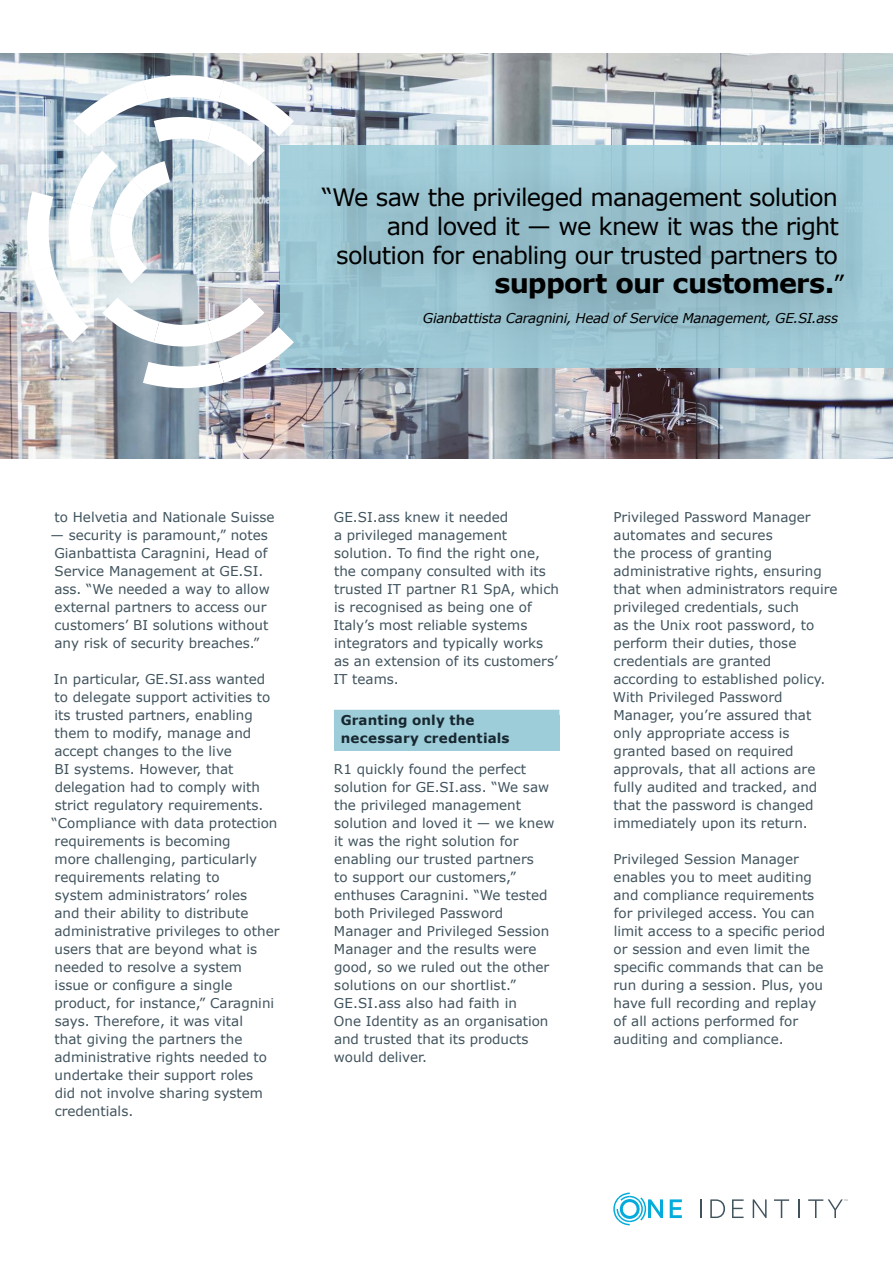
<style>
.page{position:relative;width:893px;height:1263px;background:#fff}
.page>*{position:absolute;margin:0;border:0;box-sizing:border-box;transform-origin:0 0}
.t1{font:700 27px "Verdana";letter-spacing:-.025em;color:#000}
.t2{font:24px/28.8px "Verdana";letter-spacing:-.035em;color:#000;text-align:right}
.t3{font:13.5px/18px "Verdana";color:#40535d}
.t4{font:italic 13.5px "Verdana";letter-spacing:-.025em;color:#000}
.t5{font:700 13.5px/18px "Verdana";letter-spacing:.01em;color:#17272f}
.s1{font-weight:400;font-size:24px}
</style>
<div class="page">
<svg style="left:670px;top:1199px;width:12px;height:19px"></svg>
<svg style="left:700px;top:1199px;width:1px;height:19px"></svg>
<svg style="left:710px;top:1199px;width:15px;height:19px"></svg>
<svg style="left:732px;top:1199px;width:12px;height:19px"></svg>
<svg style="left:753px;top:1199px;width:14px;height:19px"></svg>
<svg style="left:774px;top:1199px;width:15px;height:19px"></svg>
<svg style="left:798px;top:1199px;width:1px;height:19px"></svg>
<svg style="left:613px;top:1192px;width:50px;height:33px"></svg>
<svg style="left:808px;top:1199px;width:39px;height:19px"></svg>
<img style="left:0;top:54px;width:893px;height:405px">
<div style="left:280px;top:145px;width:613px;height:223px;background:#9ecdda"></div>
<div style="left:334px;top:715px;width:225px;height:36px;background:#9ecdda"></div>
<div style="left:334px;top:710px;width:225px;height:22px;background:#9ecdda"></div>
<div style="left:297px;top:159px;width:585px;height:208px;background:#40535d;opacity:.75"></div>
<svg style="left:27px;top:75px;width:267px;height:313px"></svg>
<h2 class="t2" style="left:322px;top:183px;width:519px">“We saw the privileged management solution and loved it — we knew it was the right solution for enabling our trusted partners to</h2>
<h1 class="t1" style="left:494px;top:264px;width:351px">support our customers.<span class="s1">”</span></h1>
<p class="t4" style="left:423px;top:308px;width:417px">Gianbattista Caragnini, Head of Service Management, GE.SI.ass</p>
<p class="t3" style="left:55px;top:508px;width:221px">to Helvetia and Nationale Suisse</p>
<p class="t3" style="left:50px;top:526px;width:221px">— security is paramount,” notes<br>Gianbattista Caragnini, Head of<br>Service Management at GE.SI. ass. “We needed a way to allow external partners to access our customers’ BI solutions without any risk of security breaches.”</p>
<p class="t3" style="left:52px;top:670px;width:229px">In particular, GE.SI.ass wanted to delegate support activities to its trusted partners, enabling them to modify, manage and accept changes to the live<br>BI systems. However, that delegation had to comply with strict regulatory requirements. “Compliance with data protection requirements is becoming<br>more challenging, particularly requirements relating to<br>system administrators’ roles<br>and their ability to distribute administrative privileges to other users that are beyond what is needed to resolve a system<br>issue or configure a single product, for instance,” Caragnini says. Therefore, it was vital<br>that giving the partners the administrative rights needed to undertake their support roles<br>did not involve sharing system credentials.</p>
<p class="t3" style="left:333px;top:508px;width:227px">GE.SI.ass knew it needed<br>a privileged management solution. To find the right one, the company consulted with its trusted IT partner R1 SpA, which is recognised as being one of<br>Italy’s most reliable systems integrators and typically works as an extension of its customers’<br>IT teams.</p>
<p class="t5" style="left:341px;top:711px;width:170px">Granting only the necessary credentials</p>
<p class="t3" style="left:334px;top:760px;width:222px">R1 quickly found the perfect solution for GE.SI.ass. “We saw the privileged management solution and loved it — we knew it was the right solution for enabling our trusted partners<br>to support our customers,” enthuses Caragnini. “We tested both Privileged Password<br>Manager and Privileged Session<br>Manager and the results were good, so we ruled out the other solutions on our shortlist.”<br>GE.SI.ass also had faith in<br>One Identity as an organisation and trusted that its products would deliver.</p>
<p class="t3" style="left:613px;top:508px;width:226px">Privileged Password Manager automates and secures<br>the process of granting administrative rights, ensuring that when administrators require privileged credentials, such<br>as the Unix root password, to perform their duties, those credentials are granted according to established policy.<br>With Privileged Password<br>Manager, you’re assured that only appropriate access is granted based on required approvals, that all actions are fully audited and tracked, and that the password is changed immediately upon its return.</p>
<p class="t3" style="left:613px;top:850px;width:213px">Privileged Session Manager enables you to meet auditing and compliance requirements for privileged access. You can limit access to a specific period or session and even limit the specific commands that can be run during a session. Plus, you have full recording and replay of all actions performed for auditing and compliance.</p>
</div>
